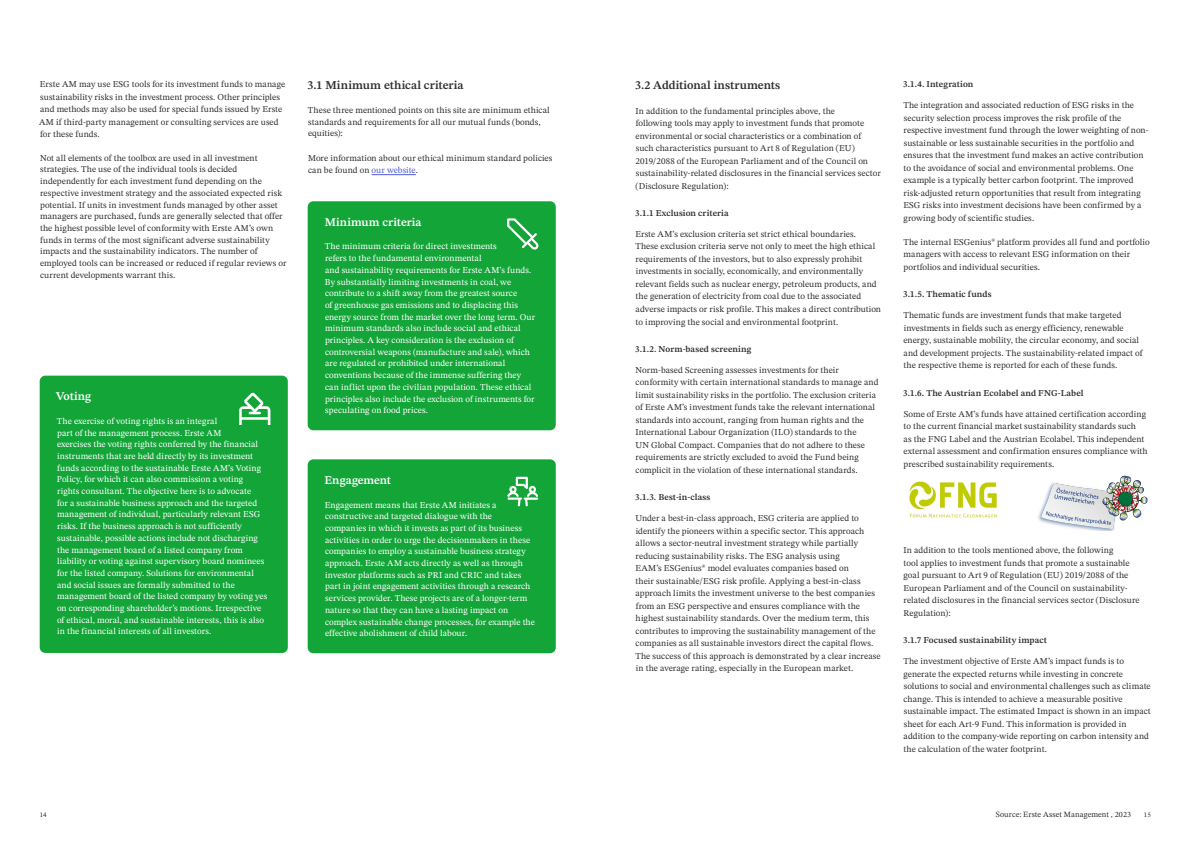
<style>
.page{position:relative;width:1191px;height:842px;background:#fff}
.page>*{position:absolute;margin:0;border:0;box-sizing:border-box;transform-origin:0 0}
.t1{font:600 12px "STIX Two Text";letter-spacing:.005em;color:#31302f}
.t2{font:600 11.8px "STIX Two Text";letter-spacing:.005em;color:#fff}
.t3{font:9px/12.5px "STIX Two Text";letter-spacing:.01em;color:#31302f}
.t4{font:9px/11.7px "STIX Two Text";letter-spacing:.005em;color:#fff}
.t5{font:600 9px "STIX Two Text";letter-spacing:.01em;color:#31302f}
.t6{font:8px "STIX Two Text";letter-spacing:.015em;color:#31302f}
.t7{font:7px "STIX Two Text";color:#31302f}
.s1{color:#4f5cd6}
</style>
<div class="page">
<hr style="left:371px;top:174px;width:45px;height:1px;background:#4f5cd6">
<div style="left:308px;top:201px;width:248px;height:229px;background:#13a538;border-radius:6px"></div>
<svg style="left:507px;top:218px;width:32px;height:32px"></svg>
<div style="left:40px;top:376px;width:248px;height:277px;background:#13a538;border-radius:6px"></div>
<svg style="left:239px;top:392px;width:31px;height:32px"></svg>
<div style="left:308px;top:459px;width:248px;height:194px;background:#13a538;border-radius:6px"></div>
<svg style="left:507px;top:477px;width:31px;height:29px"></svg>
<img style="left:1038px;top:475px;width:110px;height:56px">
<img style="left:909px;top:481px;width:88px;height:37px">
<p class="t3" style="left:39px;top:78px;width:248px">Erste AM may use ESG tools for its investment funds to manage sustainability risks in the investment process. Other principles and methods may also be used for special funds issued by Erste AM if third-party management or consulting services are used for these funds.</p>
<p class="t3" style="left:40px;top:152px;width:248px;line-height:11.7px">Not all elements of the toolbox are used in all investment strategies. The use of the individual tools is decided independently for each investment fund depending on the respective investment strategy and the associated expected risk potential. If units in investment funds managed by other asset managers are purchased, funds are generally selected that offer the highest possible level of conformity with Erste AM’s own funds in terms of the most significant adverse sustainability impacts and the sustainability indicators. The number of employed tools can be increased or reduced if regular reviews or current developments warrant this.</p>
<h2 class="t2" style="left:56px;top:388px;width:37px">Voting</h2>
<p class="t4" style="left:57px;top:415px;width:212px">The exercise of voting rights is an integral<br>part of the management process. Erste AM<br>exercises the voting rights conferred by the financial instruments that are held directly by its investment funds according to the sustainable Erste AM’s Voting Policy, for which it can also commission a voting rights consultant. The objective here is to advocate<br>for a sustainable business approach and the targeted management of individual, particularly relevant ESG risks. If the business approach is not sufficiently sustainable, possible actions include not discharging the management board of a listed company from liability or voting against supervisory board nominees for the listed company. Solutions for environmental and social issues are formally submitted to the management board of the listed company by voting yes on corresponding shareholder’s motions. Irrespective of ethical, moral, and sustainable interests, this is also in the financial interests of all investors.</p>
<h1 class="t1" style="left:308px;top:77px;width:158px">3.1 Minimum ethical criteria</h1>
<p class="t3" style="left:308px;top:104px;width:243px;line-height:11.7px">These three mentioned points on this site are minimum ethical standards and requirements for all our mutual funds (bonds, equities):</p>
<p class="t3" style="left:308px;top:151px;width:246px">More information about our ethical minimum standard policies can be found on <span class="s1">our website</span>.</p>
<h2 class="t2" style="left:325px;top:214px;width:98px">Minimum criteria</h2>
<p class="t4" style="left:325px;top:241px;width:212px">The minimum criteria for direct investments<br>refers to the fundamental environmental<br>and sustainability requirements for Erste AM’s funds.<br>By substantially limiting investments in coal, we contribute to a shift away from the greatest source<br>of greenhouse gas emissions and to displacing this energy source from the market over the long term. Our minimum standards also include social and ethical principles. A key consideration is the exclusion of controversial weapons (manufacture and sale), which are regulated or prohibited under international conventions because of the immense suffering they can inflict upon the civilian population. These ethical principles also include the exclusion of instruments for speculating on food prices.</p>
<h2 class="t2" style="left:325px;top:472px;width:68px">Engagement</h2>
<p class="t4" style="left:325px;top:499px;width:212px">Engagement means that Erste AM initiates a constructive and targeted dialogue with the companies in which it invests as part of its business activities in order to urge the decisionmakers in these companies to employ a sustainable business strategy approach. Erste AM acts directly as well as through investor platforms such as PRI and CRIC and takes part in joint engagement activities through a research services provider. These projects are of a longer-term nature so that they can have a lasting impact on complex sustainable change processes, for example the effective abolishment of child labour.</p>
<h1 class="t1" style="left:635px;top:77px;width:147px">3.2 Additional instruments</h1>
<p class="t3" style="left:635px;top:104px;width:247px">In addition to the fundamental principles above, the<br>following tools may apply to investment funds that promote environmental or social characteristics or a combination of such characteristics pursuant to Art 8 of Regulation (EU)<br>2019/2088 of the European Parliament and of the Council on sustainability-related disclosures in the financial services sector (Disclosure Regulation):</p>
<p class="t5" style="left:635px;top:207px;width:95px">3.1.1 Exclusion criteria</p>
<p class="t3" style="left:635px;top:228px;width:247px">Erste AM’s exclusion criteria set strict ethical boundaries.<br>These exclusion criteria serve not only to meet the high ethical requirements of the investors, but to also expressly prohibit investments in socially, economically, and environmentally relevant fields such as nuclear energy, petroleum products, and the generation of electricity from coal due to the associated adverse impacts or risk profile. This makes a direct contribution to improving the social and environmental footprint.</p>
<p class="t5" style="left:635px;top:342px;width:118px">3.1.2. Norm-based screening</p>
<p class="t3" style="left:635px;top:363px;width:245px">Norm-based Screening assesses investments for their conformity with certain international standards to manage and limit sustainability risks in the portfolio. The exclusion criteria of Erste AM’s investment funds take the relevant international standards into account, ranging from human rights and the International Labour Organization (ILO) standards to the<br>UN Global Compact. Companies that do not adhere to these requirements are strictly excluded to avoid the Fund being complicit in the violation of these international standards.</p>
<p class="t5" style="left:635px;top:491px;width:77px">3.1.3. Best-in-class</p>
<p class="t3" style="left:635px;top:512px;width:247px">Under a best-in-class approach, ESG criteria are applied to identify the pioneers within a specific sector. This approach allows a sector-neutral investment strategy while partially reducing sustainability risks. The ESG analysis using<br>EAM’s ESGenius® model evaluates companies based on<br>their sustainable/ESG risk profile. Applying a best-in-class approach limits the investment universe to the best companies from an ESG perspective and ensures compliance with the highest sustainability standards. Over the medium term, this contributes to improving the sustainability management of the companies as all sustainable investors direct the capital flows.<br>The success of this approach is demonstrated by a clear increase in the average rating, especially in the European market.</p>
<p class="t5" style="left:903px;top:78px;width:72px">3.1.4. Integration</p>
<p class="t3" style="left:903px;top:99px;width:247px">The integration and associated reduction of ESG risks in the security selection process improves the risk profile of the respective investment fund through the lower weighting of non&shy;sustainable or less sustainable securities in the portfolio and ensures that the investment fund makes an active contribution to the avoidance of social and environmental problems. One example is a typically better carbon footprint. The improved risk-adjusted return opportunities that result from integrating ESG risks into investment decisions have been confirmed by a growing body of scientific studies.</p>
<p class="t3" style="left:903px;top:236px;width:248px">The internal ESGenius® platform provides all fund and portfolio managers with access to relevant ESG information on their portfolios and individual securities.</p>
<p class="t5" style="left:903px;top:288px;width:90px">3.1.5. Thematic funds</p>
<p class="t3" style="left:903px;top:309px;width:241px">Thematic funds are investment funds that make targeted investments in fields such as energy efficiency, renewable energy, sustainable mobility, the circular economy, and social and development projects. The sustainability-related impact of the respective theme is reported for each of these funds.</p>
<p class="t5" style="left:903px;top:386px;width:182px">3.1.6. The Austrian Ecolabel and FNG-Label</p>
<p class="t3" style="left:903px;top:407px;width:246px">Some of Erste AM’s funds have attained certification according to the current financial market sustainability standards such<br>as the FNG Label and the Austrian Ecolabel. This independent external assessment and confirmation ensures compliance with prescribed sustainability requirements.</p>
<p class="t3" style="left:903px;top:544px;width:238px">In addition to the tools mentioned above, the following<br>tool applies to investment funds that promote a sustainable goal pursuant to Art 9 of Regulation (EU) 2019/2088 of the European Parliament and of the Council on sustainability&shy;related disclosures in the financial services sector (Disclosure Regulation):</p>
<p class="t5" style="left:903px;top:634px;width:145px">3.1.7 Focused sustainability impact</p>
<p class="t3" style="left:903px;top:655px;width:249px">The investment objective of Erste AM’s impact funds is to generate the expected returns while investing in concrete solutions to social and environmental challenges such as climate change. This is intended to achieve a measurable positive sustainable impact. The estimated Impact is shown in an impact sheet for each Art-9 Fund. This information is provided in addition to the company-wide reporting on carbon intensity and the calculation of the water footprint.</p>
<p class="t7" style="left:40px;top:809px;width:8px">14</p>
<p class="t6" style="left:996px;top:808px;width:137px">Source: Erste Asset Management , 2023</p>
<p class="t7" style="left:1144px;top:809px;width:8px">15</p>
</div>
